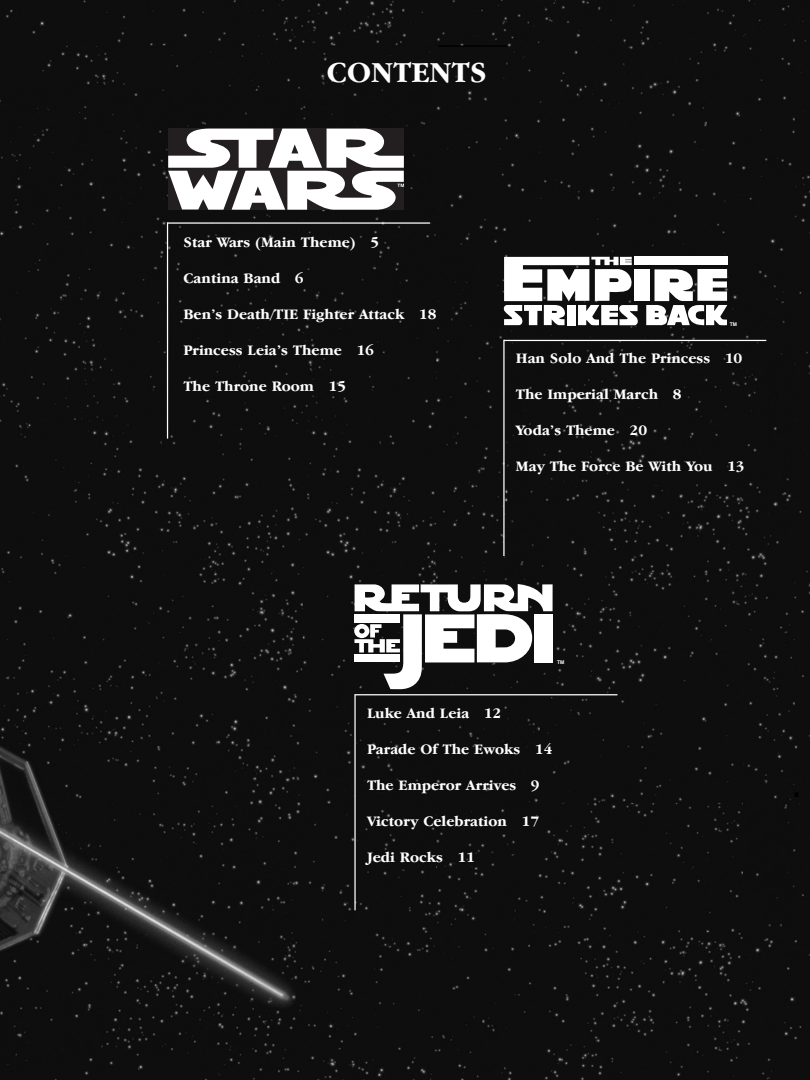
<style>
.page{position:relative;width:810px;height:1080px;background:#0e0e0e}
.page>*{position:absolute;margin:0;border:0;box-sizing:border-box;transform-origin:0 0}
.t1{font:700 30px "Garamond IT Cby BT";color:#fff}
.t2{font:700 15px "Garamond IT Cby BT";color:#fff}
.t3{font:700 5px "Helvetica";color:#fff}
</style>
<div class="page">
<svg style="left:168px;top:129px;width:236px;height:81px"></svg>
<div style="left:634px;top:269px;width:15px;height:32px;background:#fff"></div>
<div style="left:634px;top:257px;width:93px;height:8px;background:#fff"></div>
<svg style="left:646px;top:269px;width:81px;height:57px"></svg>
<svg style="left:503px;top:257px;width:136px;height:69px"></svg>
<svg style="left:354px;top:584px;width:199px;height:105px"></svg>
<hr style="left:504px;top:340px;width:262px;height:1px;background:#fff">
<hr style="left:503px;top:340px;width:2px;height:216px;background:#fff">
<hr style="left:355px;top:694px;width:262px;height:1px;background:#fff">
<hr style="left:354px;top:694px;width:2px;height:216px;background:#fff">
<hr style="left:168px;top:222px;width:262px;height:2px;background:#fff">
<hr style="left:167px;top:222px;width:1px;height:217px;background:#fff">
<p class="t1" style="left:327px;top:55px;width:162px">CONTENTS</p>
<p class="t2" style="left:183px;top:234px;width:197px">Star Wars (Main Theme) 5</p>
<p class="t2" style="left:183px;top:270px;width:122px">Cantina Band 6</p>
<p class="t2" style="left:183px;top:306px;width:255px">Ben’s Death/TIE Fighter Attack 18</p>
<p class="t2" style="left:183px;top:342px;width:192px">Princess Leia’s Theme 16</p>
<p class="t2" style="left:183px;top:378px;width:164px">The Throne Room 15</p>
<p class="t3" style="left:730px;top:322px;width:9px">TM</p>
<p class="t2" style="left:516px;top:350px;width:228px">Han Solo And The Princess 10</p>
<p class="t2" style="left:516px;top:386px;width:167px">The Imperial March 8</p>
<p class="t2" style="left:516px;top:422px;width:133px">Yoda’s Theme 20</p>
<p class="t2" style="left:516px;top:458px;width:230px">May The Force Be With You 13</p>
<p class="t3" style="left:557px;top:660px;width:9px">TM</p>
<p class="t2" style="left:367px;top:705px;width:136px">Luke And Leia 12</p>
<p class="t2" style="left:367px;top:741px;width:187px">Parade Of The Ewoks 14</p>
<p class="t2" style="left:367px;top:777px;width:174px">The Emperor Arrives 9</p>
<p class="t2" style="left:367px;top:813px;width:174px">Victory Celebration 17</p>
<p class="t2" style="left:367px;top:849px;width:110px">Jedi Rocks 11</p>
</div>
